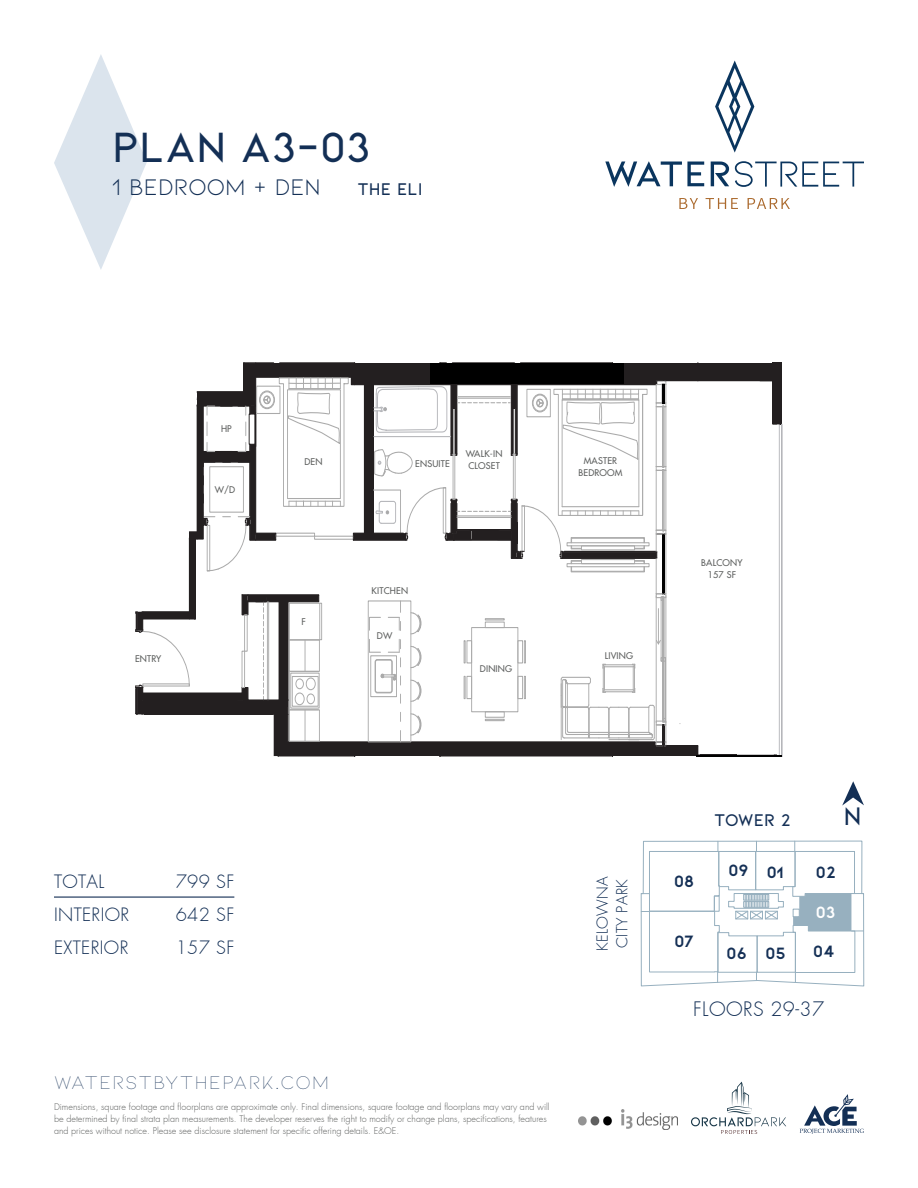
<style>
.page{position:relative;width:918px;height:1188px;background:#fff}
.page>*{position:absolute;margin:0;border:0;box-sizing:border-box;transform-origin:0 0}
.t1{font:600 45px "Kiona";color:#132f55}
.t2{font:600 27px "Kiona";color:#132f55}
.t3{font:24px "Kiona";letter-spacing:.005em;color:#132f55}
.t4{font:300 19.5px "Kiona";letter-spacing:.07em;color:#132f55}
.t5{font:300 19.5px "Futura";letter-spacing:.02em;color:#132f55}
.t6{font:300 18px "Futura";letter-spacing:.02em;color:#132f55}
.t7{font:600 18px "Kiona";letter-spacing:-.005em;color:#132f55}
.t8{font:700 17.25px "Kiona";letter-spacing:-.01em;color:#153056}
.t9{font:700 17.25px "Kiona";color:#fff}
.t10{font:300 15px/19.5px "Futura";letter-spacing:.02em;color:#132f55}
.t11{font:300 9px/12px "Futura";color:#5d5f5e}
.t12{font:9px/12px "Futura";letter-spacing:.02em;color:#5d5f5e;text-align:center}
</style>
<div class="page">
<svg style="left:842px;top:781px;width:22px;height:25px"></svg>
<div style="left:698px;top:363px;width:75px;height:18px;background:#231f20"></div>
<hr style="left:662px;top:533px;width:3px;height:62px;background:#000">
<div style="left:773px;top:363px;width:9px;height:61px;background:#231f20"></div>
<hr style="left:278px;top:756px;width:77px;height:1px;background:#231f20">
<hr style="left:191px;top:538px;width:3px;height:75px;background:#231f20">
<div style="left:283px;top:746px;width:336px;height:10px;background:#231f20"></div>
<div style="left:613px;top:363px;width:85px;height:18px;background:#231f20"></div>
<div style="left:613px;top:746px;width:85px;height:10px;background:#231f20"></div>
<div style="left:288px;top:742px;width:367px;height:4px;border:1px solid #231f20"></div>
<hr style="left:287px;top:745px;width:368px;height:1px;background:#231f20">
<hr style="left:287px;top:742px;width:368px;height:1px;background:#231f20">
<div style="left:368px;top:601px;width:43px;height:141px;border:1px solid #aaa"></div>
<div style="left:289px;top:603px;width:33px;height:37px;border:1px solid #aaa"></div>
<svg style="left:411px;top:680px;width:10px;height:22px"></svg>
<svg style="left:411px;top:714px;width:10px;height:21px"></svg>
<svg style="left:411px;top:646px;width:10px;height:22px"></svg>
<svg style="left:388px;top:601px;width:13px;height:30px"></svg>
<svg style="left:369px;top:617px;width:12px;height:13px"></svg>
<svg style="left:411px;top:612px;width:10px;height:22px"></svg>
<hr style="left:658px;top:609px;width:1px;height:35px;background:#aaa">
<div style="left:661px;top:597px;width:2px;height:64px;border:1px solid #aaa"></div>
<hr style="left:656px;top:596px;width:1px;height:127px;background:#aaa">
<hr style="left:662px;top:597px;width:1px;height:125px;background:#aaa">
<hr style="left:664px;top:597px;width:1px;height:125px;background:#aaa">
<hr style="left:666px;top:596px;width:1px;height:127px;background:#aaa">
<hr style="left:656px;top:558px;width:1px;height:36px;background:#aaa">
<hr style="left:666px;top:534px;width:1px;height:60px;background:#aaa">
<svg style="left:656px;top:594px;width:10px;height:6px"></svg>
<hr style="left:189px;top:539px;width:1px;height:73px;background:#231f20">
<hr style="left:195px;top:539px;width:1px;height:80px;background:#231f20">
<hr style="left:190px;top:539px;width:1px;height:74px;background:#231f20">
<hr style="left:194px;top:539px;width:1px;height:74px;background:#231f20">
<svg style="left:773px;top:424px;width:10px;height:332px"></svg>
<div style="left:571px;top:567px;width:74px;height:5px;border:1px solid #aaa"></div>
<svg style="left:561px;top:658px;width:106px;height:89px"></svg>
<div style="left:472px;top:627px;width:46px;height:85px;border:1px solid #aaa"></div>
<div style="left:485px;top:622px;width:19px;height:6px;border:1px solid #aaa"></div>
<svg style="left:485px;top:619px;width:19px;height:1px"></svg>
<div style="left:485px;top:712px;width:19px;height:5px;border:1px solid #aaa"></div>
<svg style="left:485px;top:719px;width:19px;height:2px"></svg>
<div style="left:518px;top:641px;width:5px;height:22px;border:1px solid #aaa"></div>
<div style="left:524px;top:641px;width:2px;height:22px;border:1px solid #aaa"></div>
<div style="left:467px;top:641px;width:5px;height:22px;border:1px solid #aaa"></div>
<svg style="left:464px;top:641px;width:1px;height:22px"></svg>
<div style="left:518px;top:676px;width:5px;height:23px;border:1px solid #aaa"></div>
<div style="left:524px;top:676px;width:2px;height:23px;border:1px solid #aaa"></div>
<div style="left:467px;top:676px;width:5px;height:23px;border:1px solid #aaa"></div>
<svg style="left:464px;top:676px;width:1px;height:23px"></svg>
<svg style="left:189px;top:363px;width:478px;height:208px"></svg>
<hr style="left:374px;top:436px;width:77px;height:1px;background:#b5b6ba">
<svg style="left:369px;top:639px;width:32px;height:64px"></svg>
<div style="left:431px;top:363px;width:193px;height:20px;background:#000"></div>
<svg style="left:136px;top:594px;width:183px;height:162px"></svg>
<div style="left:306px;top:678px;width:9px;height:12px;border:1px solid #aaa;border-radius:50%"></div>
<div style="left:295px;top:693px;width:9px;height:12px;border:1px solid #aaa;border-radius:50%"></div>
<div style="left:296px;top:679px;width:8px;height:10px;border:1px solid #aaa;border-radius:50%"></div>
<div style="left:307px;top:694px;width:8px;height:10px;border:1px solid #aaa;border-radius:50%"></div>
<div style="left:292px;top:676px;width:26px;height:30px;border:1px solid #aaa"></div>
<div style="left:291px;top:673px;width:28px;height:35px;border:1px solid #aaa"></div>
<hr style="left:696px;top:755px;width:86px;height:1px;background:#000">
<svg style="left:679px;top:198px;width:19px;height:11px"></svg>
<svg style="left:706px;top:198px;width:32px;height:11px"></svg>
<svg style="left:748px;top:198px;width:42px;height:11px"></svg>
<svg style="left:735px;top:161px;width:129px;height:26px"></svg>
<svg style="left:605px;top:161px;width:99px;height:26px"></svg>
<svg style="left:711px;top:162px;width:18px;height:24px"></svg>
<svg style="left:715px;top:60px;width:39px;height:93px"></svg>
<svg style="left:54px;top:54px;width:93px;height:216px"></svg>
<hr style="left:54px;top:897px;width:180px;height:1px;background:#153056">
<svg style="left:691px;top:1082px;width:95px;height:52px"></svg>
<svg style="left:800px;top:1094px;width:64px;height:40px"></svg>
<img style="left:579px;top:1110px;width:99px;height:19px">
<svg style="left:641px;top:841px;width:223px;height:145px"></svg>
<p class="t1" style="left:112px;top:122px;width:260px">PLAN A3-03</p>
<p class="t3" style="left:112px;top:174px;width:210px">1 BEDROOM + DEN</p>
<p class="t7" style="left:358px;top:179px;width:67px">THE ELI</p>
<p class="t12" style="left:221px;top:423px;width:12px">HP</p>
<p class="t12" style="left:215px;top:484px;width:22px">W/D</p>
<p class="t12" style="left:466px;top:447px;width:38px">WALK-IN</p>
<p class="t12" style="left:468px;top:459px;width:33px">CLOSET</p>
<p class="t12" style="left:304px;top:455px;width:20px">DEN</p>
<p class="t12" style="left:578px;top:454px;width:46px">MASTER<br>BEDROOM</p>
<p class="t12" style="left:415px;top:458px;width:36px">ENSUITE</p>
<p class="t12" style="left:301px;top:616px;width:6px">F</p>
<p class="t12" style="left:372px;top:585px;width:38px">KITCHEN</p>
<p class="t12" style="left:377px;top:630px;width:17px">DW</p>
<p class="t12" style="left:135px;top:652px;width:28px">ENTRY</p>
<p class="t12" style="left:605px;top:649px;width:30px">LIVING</p>
<p class="t12" style="left:480px;top:663px;width:34px">DINING</p>
<p class="t12" style="left:701px;top:557px;width:43px">BALCONY</p>
<p class="t12" style="left:708px;top:569px;width:30px">157 SF</p>
<p class="t6" style="left:54px;top:870px;width:52px">TOTAL</p>
<p class="t6" style="left:54px;top:903px;width:77px">INTERIOR</p>
<p class="t6" style="left:54px;top:936px;width:76px">EXTERIOR</p>
<p class="t6" style="left:176px;top:870px;width:60px">799 SF</p>
<p class="t6" style="left:176px;top:903px;width:60px">642 SF</p>
<p class="t6" style="left:176px;top:936px;width:60px">157 SF</p>
<p class="t10" style="left:593px;top:951px;width:76px;rotate:-90deg">KELOWNA<br>CITY PARK</p>
<p class="t4" style="left:54px;top:1072px;width:276px">WATERSTBYTHEPARK.COM</p>
<p class="t11" style="left:54px;top:1101px;width:497px">Dimensions, square footage and floorplans are approximate only. Final dimensions, square footage and floorplans may vary and will be determined by final strata plan measurements. The developer reserves the right to modify or change plans, specifications, features and prices without notice. Please see disclosure statement for specific offering details. E&amp;OE.</p>
<p class="t8" style="left:674px;top:871px;width:22px">08</p>
<p class="t8" style="left:674px;top:931px;width:22px">07</p>
<p class="t7" style="left:714px;top:810px;width:78px">TOWER 2</p>
<p class="t2" style="left:844px;top:801px;width:20px">N</p>
<p class="t8" style="left:728px;top:861px;width:57px">09 01</p>
<p class="t8" style="left:815px;top:862px;width:22px">02</p>
<p class="t9" style="left:815px;top:902px;width:22px">03</p>
<p class="t8" style="left:726px;top:943px;width:22px">06</p>
<p class="t8" style="left:813px;top:941px;width:23px">04</p>
<p class="t8" style="left:765px;top:943px;width:22px">05</p>
<p class="t5" style="left:693px;top:997px;width:132px">FLOORS 29-37</p>
</div>
